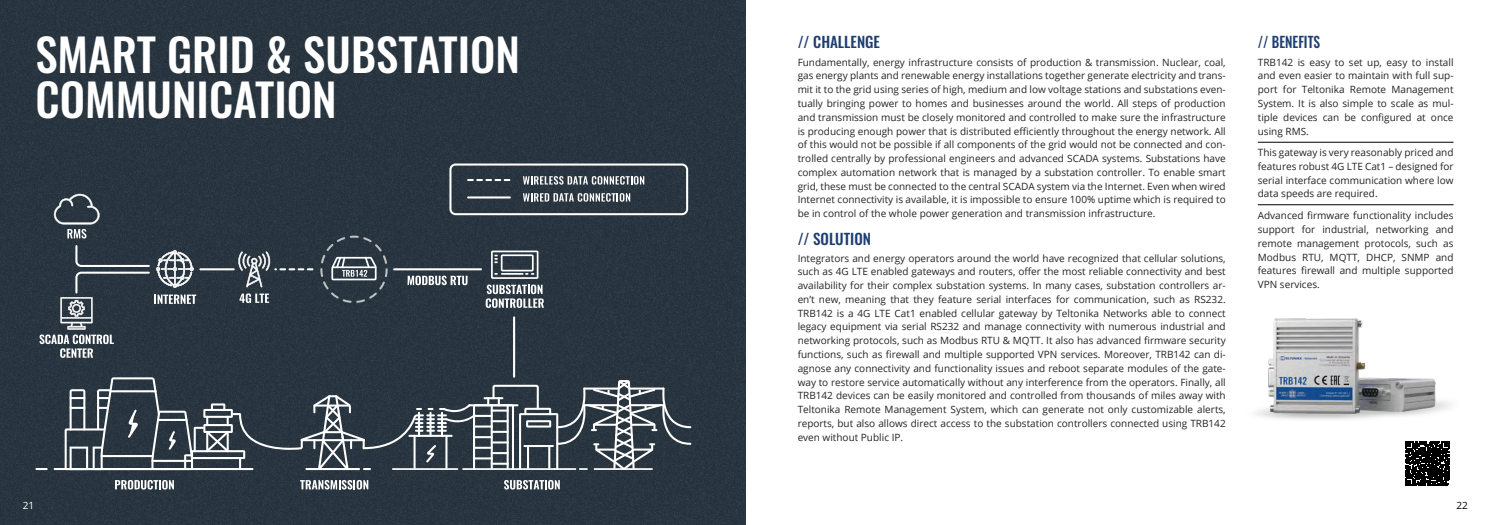
<style>
.page{position:relative;width:1489px;height:525px;background:#fff}
.page>*{position:absolute;margin:0;border:0;box-sizing:border-box;transform-origin:0 0}
.t1{font:500 45px/45px "Oswald";color:#fff}
.t2{font:500 15px "Oswald";color:#1d3d70}
.t3{font:500 15px "Oswald";color:#1d3d70;scale:.9 1}
.t4{font:10px/13.8px "Open Sans";color:#242424;text-align:justify}
.t5{font:10px "Open Sans";color:#fff}
.t6{font:10px "Open Sans";color:#000}
</style>
<div class="page">
<div style="left:0;top:0;width:745px;height:524px;background:#28353f"></div>
<hr style="left:1257px;top:142px;width:196px;height:1px;background:#000">
<hr style="left:1257px;top:204px;width:196px;height:1px;background:#000">
<svg style="left:449px;top:163px;width:239px;height:52px;background:#4e5861"></svg>
<svg style="left:239px;top:293px;width:30px;height:10px"></svg>
<svg style="left:407px;top:275px;width:60px;height:10px"></svg>
<svg style="left:504px;top:479px;width:56px;height:10px"></svg>
<svg style="left:54px;top:194px;width:46px;height:44px;background:#4e5861"></svg>
<svg style="left:40px;top:245px;width:156px;height:112px;background:#424d56"></svg>
<svg style="left:237px;top:251px;width:76px;height:36px;background:#46515a"></svg>
<svg style="left:300px;top:479px;width:68px;height:10px"></svg>
<svg style="left:115px;top:479px;width:59px;height:10px"></svg>
<hr style="left:393px;top:268px;width:89px;height:2px;background:#fff">
<hr style="left:199px;top:268px;width:36px;height:2px;background:#fff">
<svg style="left:65px;top:377px;width:626px;height:93px;background:#4b565e"></svg>
<hr style="left:54px;top:468px;width:46px;height:2px;background:#fff">
<svg style="left:35px;top:468px;width:13px;height:2px"></svg>
<hr style="left:513px;top:316px;width:2px;height:61px;background:#fff">
<svg style="left:485px;top:250px;width:59px;height:58px"></svg>
<svg style="left:320px;top:235px;width:67px;height:67px;background:#444f58"></svg>
<svg style="left:1405px;top:448px;width:44px;height:37px;background:#191919"></svg>
<img style="left:1255px;top:318px;width:196px;height:130px">
<h1 class="t1" style="left:35px;top:35px;width:486px">SMART GRID &amp; SUBSTATION<br>COMMUNICATION</h1>
<h2 class="t2" style="left:797px;top:34px;width:84px">// CHALLENGE</h2>
<h2 class="t3" style="left:1257px;top:34px;width:71px">// BENEFITS</h2>
<p class="t4" style="left:797px;top:55px;width:429px">Fundamentally, energy infrastructure consists of production &amp; transmission. Nuclear, coal, gas energy plants and renewable energy installations together generate electricity and trans&shy;mit it to the grid using series of high, medium and low voltage stations and substations even&shy;tually bringing power to homes and businesses around the world. All steps of production and transmission must be closely monitored and controlled to make sure the infrastructure is producing enough power that is distributed efficiently throughout the energy network. All of this would not be possible if all components of the grid would not be connected and con&shy;trolled centrally by professional engineers and advanced SCADA systems. Substations have complex automation network that is managed by a substation controller. To enable smart grid, these must be connected to the central SCADA system via the Internet. Even when wired Internet connectivity is available, it is impossible to ensure 100% uptime which is required to be in control of the whole power generation and transmission infrastructure.</p>
<p class="t4" style="left:797px;top:251px;width:429px">Integrators and energy operators around the world have recognized that cellular solutions, such as 4G LTE enabled gateways and routers, offer the most reliable connectivity and best availability for their complex substation systems. In many cases, substation controllers ar&shy;en’t new, meaning that they feature serial interfaces for communication, such as RS232.<br>TRB142 is a 4G LTE Cat1 enabled cellular gateway by Teltonika Networks able to connect legacy equipment via serial RS232 and manage connectivity with numerous industrial and networking protocols, such as Modbus RTU &amp; MQTT. It also has advanced firmware security functions, such as firewall and multiple supported VPN services. Moreover, TRB142 can di&shy;agnose any connectivity and functionality issues and reboot separate modules of the gate&shy;way to restore service automatically without any interference from the operators. Finally, all TRB142 devices can be easily monitored and controlled from thousands of miles away with Teltonika Remote Management System, which can generate not only customizable alerts, reports, but also allows direct access to the substation controllers connected using TRB142 even without Public IP.</p>
<p class="t4" style="left:1257px;top:55px;width:197px">TRB142 is easy to set up, easy to install and even easier to maintain with full sup&shy;port for Teltonika Remote Management System. It is also simple to scale as mul&shy;tiple devices can be configured at once using RMS.</p>
<p class="t4" style="left:1257px;top:145px;width:197px">This gateway is very reasonably priced and features robust 4G LTE Cat1 – designed for serial interface communication where low data speeds are required.</p>
<p class="t4" style="left:1257px;top:208px;width:197px">Advanced firmware functionality includes support for industrial, networking and remote management protocols, such as Modbus RTU, MQTT, DHCP, SNMP and features firewall and multiple supported VPN services.</p>
<h2 class="t2" style="left:797px;top:231px;width:75px">// SOLUTION</h2>
<p class="t5" style="left:23px;top:498px;width:13px">21</p>
<p class="t6" style="left:1456px;top:498px;width:13px">22</p>
</div>
